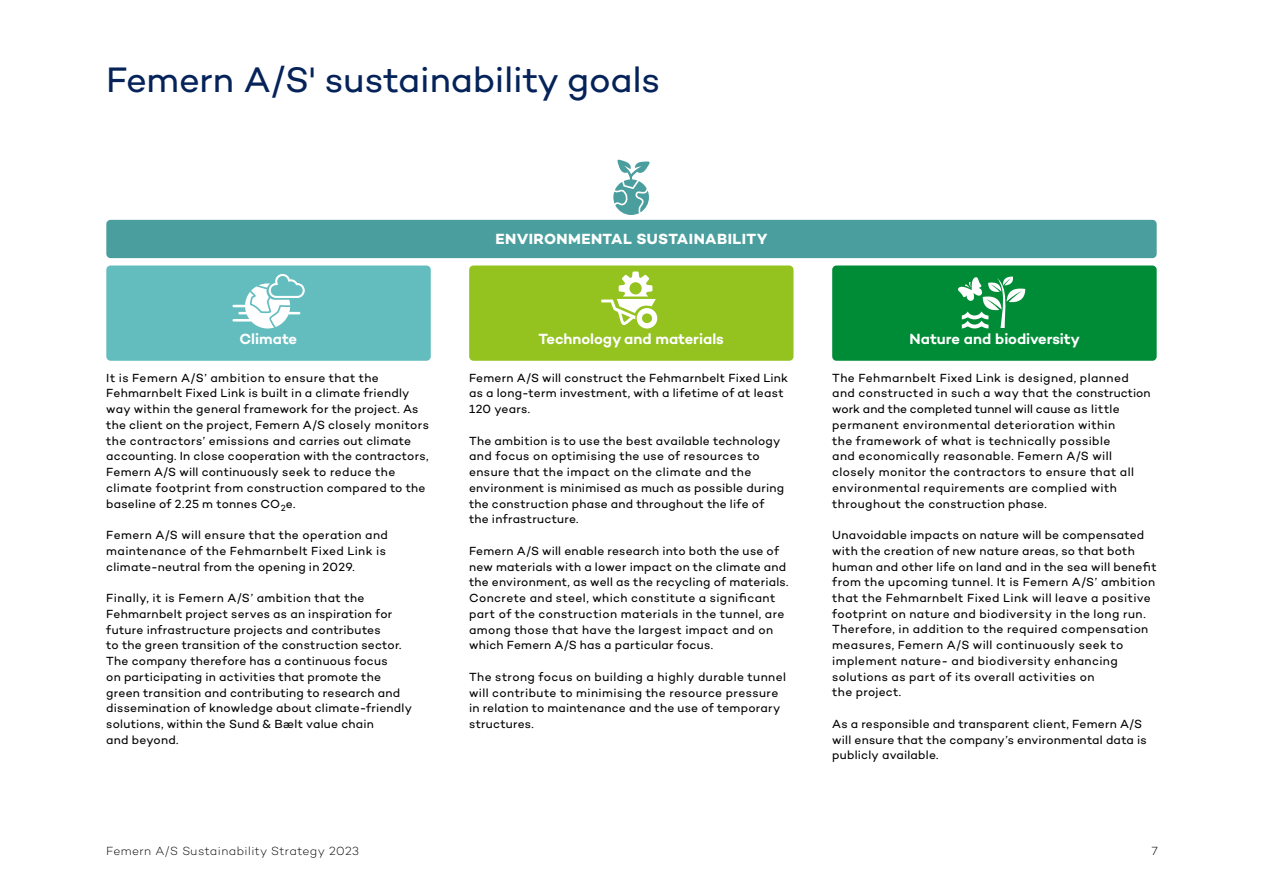
<style>
.page{position:relative;width:1263px;height:893px;background:#fff}
.page>*{position:absolute;margin:0;border:0;box-sizing:border-box;transform-origin:0 0}
.t1{font:36px "Campton";color:#052359}
.t2{font:600 15px "Campton";letter-spacing:-.005em;color:#fff}
.t3{font:700 15px "Campton";letter-spacing:.03em;color:#fff}
.t4{font:12px/15.8px "Campton";letter-spacing:.025em;color:#000}
.t5{font:300 12px "Campton";letter-spacing:.035em;color:#000}
</style>
<div class="page">
<div style="left:106px;top:220px;width:1051px;height:38px;background:#4a9e9e;border-radius:4px"></div>
<svg style="left:613px;top:159px;width:37px;height:56px"></svg>
<div style="left:106px;top:265px;width:325px;height:96px;background:#63bdbf;border-radius:4px"></div>
<svg style="left:232px;top:274px;width:73px;height:54px"></svg>
<div style="left:469px;top:265px;width:324px;height:96px;background:#94c21f;border-radius:4px"></div>
<svg style="left:601px;top:271px;width:56px;height:57px"></svg>
<div style="left:832px;top:265px;width:325px;height:96px;background:#008c36;border-radius:4px"></div>
<svg style="left:958px;top:277px;width:67px;height:52px"></svg>
<h1 class="t1" style="left:106px;top:57px;width:555px">Femern A/S' sustainability goals</h1>
<p class="t3" style="left:495px;top:229px;width:273px">ENVIRONMENTAL SUSTAINABILITY</p>
<p class="t2" style="left:239px;top:329px;width:59px">Climate</p>
<p class="t2" style="left:538px;top:329px;width:187px">Technology and materials</p>
<p class="t2" style="left:909px;top:329px;width:172px">Nature and biodiversity</p>
<p class="t4" style="left:106px;top:369px;width:324px">It is Femern A/S’ ambition to ensure that the Fehmarnbelt Fixed Link is built in a climate friendly way within the general framework for the project. As the client on the project, Femern A/S closely monitors the contractors’ emissions and carries out climate accounting. In close cooperation with the contractors, Femern A/S will continuously seek to reduce the climate footprint from construction compared to the baseline of 2.25 m tonnes CO<sub>2</sub>e.</p>
<p class="t4" style="left:106px;top:527px;width:283px">Femern A/S will ensure that the operation and maintenance of the Fehmarnbelt Fixed Link is climate-neutral from the opening in 2029.</p>
<p class="t4" style="left:106px;top:590px;width:307px">Finally, it is Femern A/S’ ambition that the Fehmarnbelt project serves as an inspiration for future infrastructure projects and contributes<br>to the green transition of the construction sector.<br>The company therefore has a continuous focus<br>on participating in activities that promote the green transition and contributing to research and dissemination of knowledge about climate-friendly solutions, within the Sund &amp; Bælt value chain<br>and beyond.</p>
<p class="t4" style="left:469px;top:369px;width:320px">Femern A/S will construct the Fehmarnbelt Fixed Link as a long-term investment, with a lifetime of at least<br>120 years.</p>
<p class="t4" style="left:469px;top:432px;width:317px">The ambition is to use the best available technology and focus on optimising the use of resources to ensure that the impact on the climate and the environment is minimised as much as possible during the construction phase and throughout the life of the infrastructure.</p>
<p class="t4" style="left:469px;top:543px;width:321px">Femern A/S will enable research into both the use of new materials with a lower impact on the climate and the environment, as well as the recycling of materials.<br>Concrete and steel, which constitute a significant part of the construction materials in the tunnel, are among those that have the largest impact and on which Femern A/S has a particular focus.</p>
<p class="t4" style="left:469px;top:669px;width:319px">The strong focus on building a highly durable tunnel will contribute to minimising the resource pressure in relation to maintenance and the use of temporary structures.</p>
<p class="t4" style="left:832px;top:369px;width:320px">The Fehmarnbelt Fixed Link is designed, planned and constructed in such a way that the construction work and the completed tunnel will cause as little permanent environmental deterioration within<br>the framework of what is technically possible<br>and economically reasonable. Femern A/S will closely monitor the contractors to ensure that all environmental requirements are complied with throughout the construction phase.</p>
<p class="t4" style="left:832px;top:527px;width:326px">Unavoidable impacts on nature will be compensated with the creation of new nature areas, so that both human and other life on land and in the sea will benefit from the upcoming tunnel. It is Femern A/S’ ambition that the Fehmarnbelt Fixed Link will leave a positive footprint on nature and biodiversity in the long run.<br>Therefore, in addition to the required compensation measures, Femern A/S will continuously seek to implement nature- and biodiversity enhancing solutions as part of its overall activities on<br>the project.</p>
<p class="t4" style="left:832px;top:716px;width:316px">As a responsible and transparent client, Femern A/S will ensure that the company’s environmental data is publicly available.</p>
<p class="t5" style="left:106px;top:844px;width:254px">Femern A/S Sustainability Strategy 2023</p>
<p class="t5" style="left:1152px;top:844px;width:8px">7</p>
</div>
